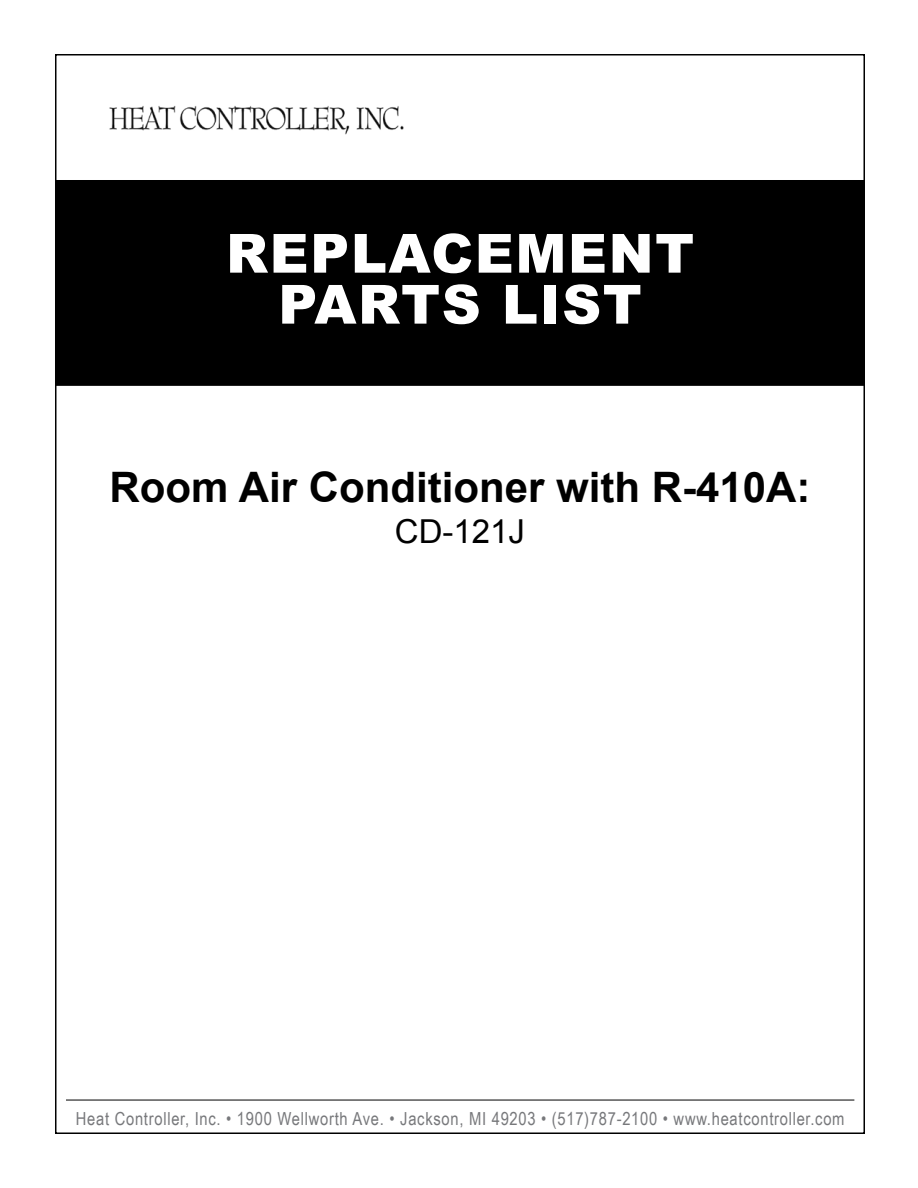
<style>
.page{position:relative;width:918px;height:1188px;background:#fff}
.page>*{position:absolute;margin:0;border:0;box-sizing:border-box;transform-origin:0 0}
.t1{font:900 54px/51px "Arial";letter-spacing:.03em;color:#fff;text-align:center}
.t2{font:700 42px "Arial";color:#000}
.t3{font:33px "Arial";color:#000}
.t4{font:18px "Arial Narrow";letter-spacing:.04em;color:#77787b}
</style>
<div class="page">
<hr style="left:66px;top:1100px;width:788px;height:1px;background:#000">
<div style="left:56px;top:181px;width:808px;height:204px;background:#000"></div>
<div style="left:55px;top:180px;width:810px;height:206px;border:2px solid #000"></div>
<img style="left:109px;top:105px;width:295px;height:30px">
<h1 class="t1" style="left:226px;top:226px;width:470px">REPLACEMENT<br>PARTS LIST</h1>
<h2 class="t2" style="left:110px;top:460px;width:702px">Room Air Conditioner with R-410A:</h2>
<h3 class="t3" style="left:395px;top:510px;width:132px">CD-121J</h3>
<p class="t4" style="left:76px;top:1105px;width:770px">Heat Controller, Inc. • 1900 Wellworth Ave. • Jackson, MI 49203 • (517)787-2100 • www.heatcontroller.com</p>
</div>
